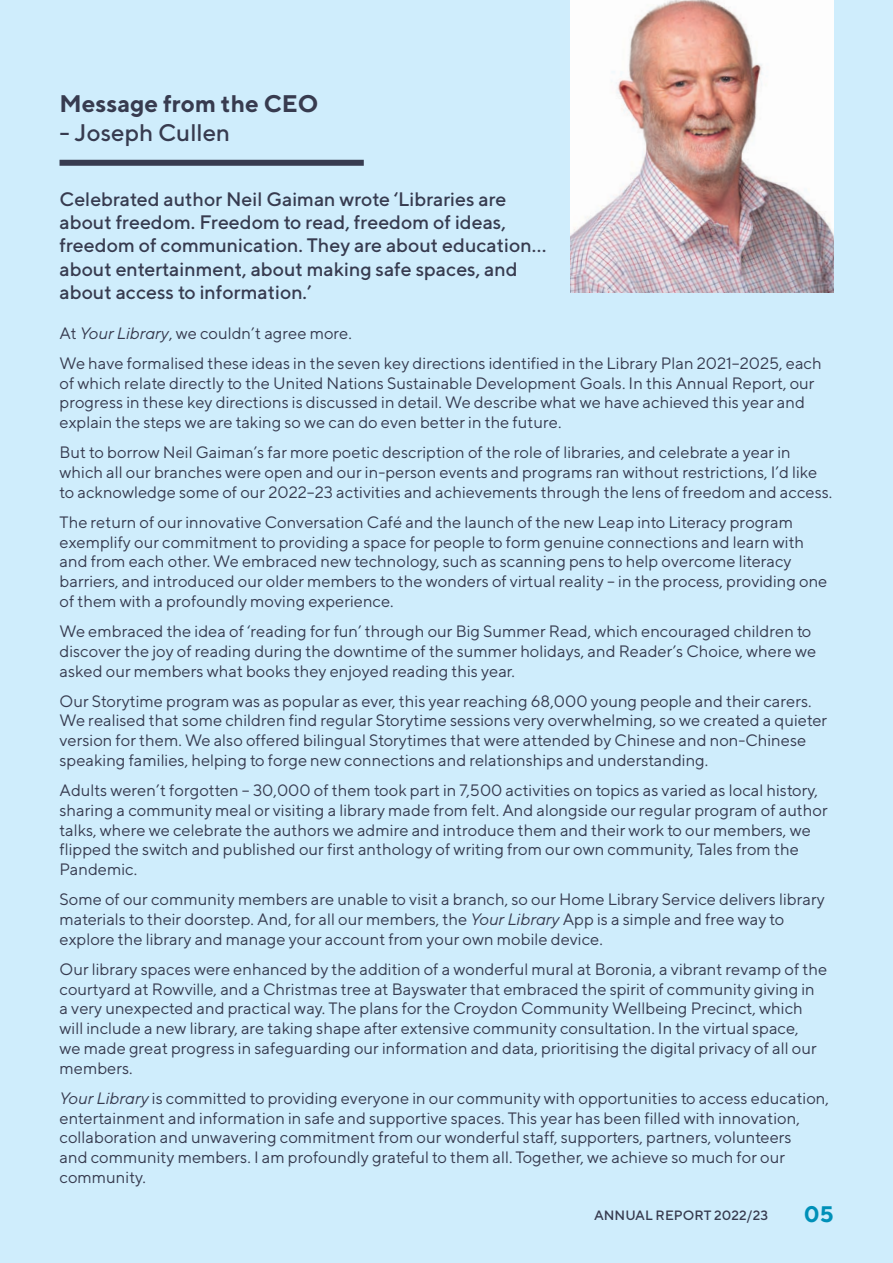
<style>
.page{position:relative;width:893px;height:1263px;background:#cfedfc}
.page>*{position:absolute;margin:0;border:0;box-sizing:border-box;transform-origin:0 0}
.t1{font:700 24px "TT Norms";color:#373b4f}
.t2{font:500 24px "TT Norms";color:#373b4f}
.t3{font:700 22.5px "TT Norms";color:#0090b8}
.t4{font:500 19.5px "TT Norms";color:#373b4f}
.t5{font:16.5px/19.8px "TT Norms";color:#373b4f}
.Body_Text{font:500 13.5px "TT Norms";color:#373b4f}
.s1{font-style:italic}
</style>
<div class="page">
<img style="left:570px;top:0;width:263px;height:292px">
<div style="left:60px;top:160px;width:304px;height:6px;background:#373b4f"></div>
<p class="t1" style="left:60px;top:89px;width:260px">Message from the CEO</p>
<p class="t2" style="left:60px;top:118px;width:172px">- Joseph Cullen</p>
<p class="t4" style="left:60px;top:187px;width:448px">Celebrated author Neil Gaiman wrote ‘Libraries are</p>
<p class="t4" style="left:60px;top:210px;width:448px">about freedom. Freedom to read, freedom of ideas,</p>
<p class="t4" style="left:60px;top:233px;width:488px">freedom of communication. They are about education…</p>
<p class="t4" style="left:60px;top:257px;width:460px">about entertainment, about making safe spaces, and</p>
<p class="t4" style="left:60px;top:280px;width:254px">about access to information.’</p>
<p class="t5" style="left:60px;top:323px;width:294px">At <span class="s1">Your Library</span>, we couldn’t agree more.</p>
<p class="t5" style="left:60px;top:353px;width:764px">We have formalised these ideas in the seven key directions identified in the Library Plan 2021–2025, each of which relate directly to the United Nations Sustainable Development Goals. In this Annual Report, our progress in these key directions is discussed in detail. We describe what we have achieved this year and explain the steps we are taking so we can do even better in the future.</p>
<p class="t5" style="left:60px;top:442px;width:774px">But to borrow Neil Gaiman’s far more poetic description of the role of libraries, and celebrate a year in which all our branches were open and our in-person events and programs ran without restrictions, I’d like to acknowledge some of our 2022–23 activities and achievements through the lens of freedom and access.</p>
<p class="t5" style="left:60px;top:512px;width:769px">The return of our innovative Conversation Café and the launch of the new Leap into Literacy program exemplify our commitment to providing a space for people to form genuine connections and learn with and from each other. We embraced new technology, such as scanning pens to help overcome literacy barriers, and introduced our older members to the wonders of virtual reality – in the process, providing one of them with a profoundly moving experience.</p>
<p class="t5" style="left:60px;top:621px;width:758px">We embraced the idea of ‘reading for fun’ through our Big Summer Read, which encouraged children to discover the joy of reading during the downtime of the summer holidays, and Reader’s Choice, where we asked our members what books they enjoyed reading this year.</p>
<p class="t5" style="left:60px;top:690px;width:769px">Our Storytime program was as popular as ever, this year reaching 68,000 young people and their carers.<br>We realised that some children find regular Storytime sessions very overwhelming, so we created a quieter version for them. We also offered bilingual Storytimes that were attended by Chinese and non-Chinese speaking families, helping to forge new connections and relationships and understanding.</p>
<p class="t5" style="left:60px;top:780px;width:770px">Adults weren’t forgotten – 30,000 of them took part in 7,500 activities on topics as varied as local history, sharing a community meal or visiting a library made from felt. And alongside our regular program of author talks, where we celebrate the authors we admire and introduce them and their work to our members, we flipped the switch and published our first anthology of writing from our own community, Tales from the Pandemic.</p>
<p class="t5" style="left:60px;top:889px;width:767px">Some of our community members are unable to visit a branch, so our Home Library Service delivers library materials to their doorstep. And, for all our members, the <span class="s1">Your Library</span> App is a simple and free way to explore the library and manage your account from your own mobile device.</p>
<p class="t5" style="left:60px;top:959px;width:769px">Our library spaces were enhanced by the addition of a wonderful mural at Boronia, a vibrant revamp of the courtyard at Rowville, and a Christmas tree at Bayswater that embraced the spirit of community giving in a very unexpected and practical way. The plans for the Croydon Community Wellbeing Precinct, which will include a new library, are taking shape after extensive community consultation. In the virtual space,<br>we made great progress in safeguarding our information and data, prioritising the digital privacy of all our members.</p>
<p class="t5" style="left:60px;top:1088px;width:771px"><span class="s1">Your Library</span> is committed to providing everyone in our community with opportunities to access education, entertainment and information in safe and supportive spaces. This year has been filled with innovation, collaboration and unwavering commitment from our wonderful staff, supporters, partners, volunteers<br>and community members. I am profoundly grateful to them all. Together, we achieve so much for our community.</p>
<p class="Body_Text" style="left:594px;top:1206px;width:175px">ANNUAL REPORT 2022/23</p>
<p class="t3" style="left:804px;top:1200px;width:31px">05</p>
</div>
